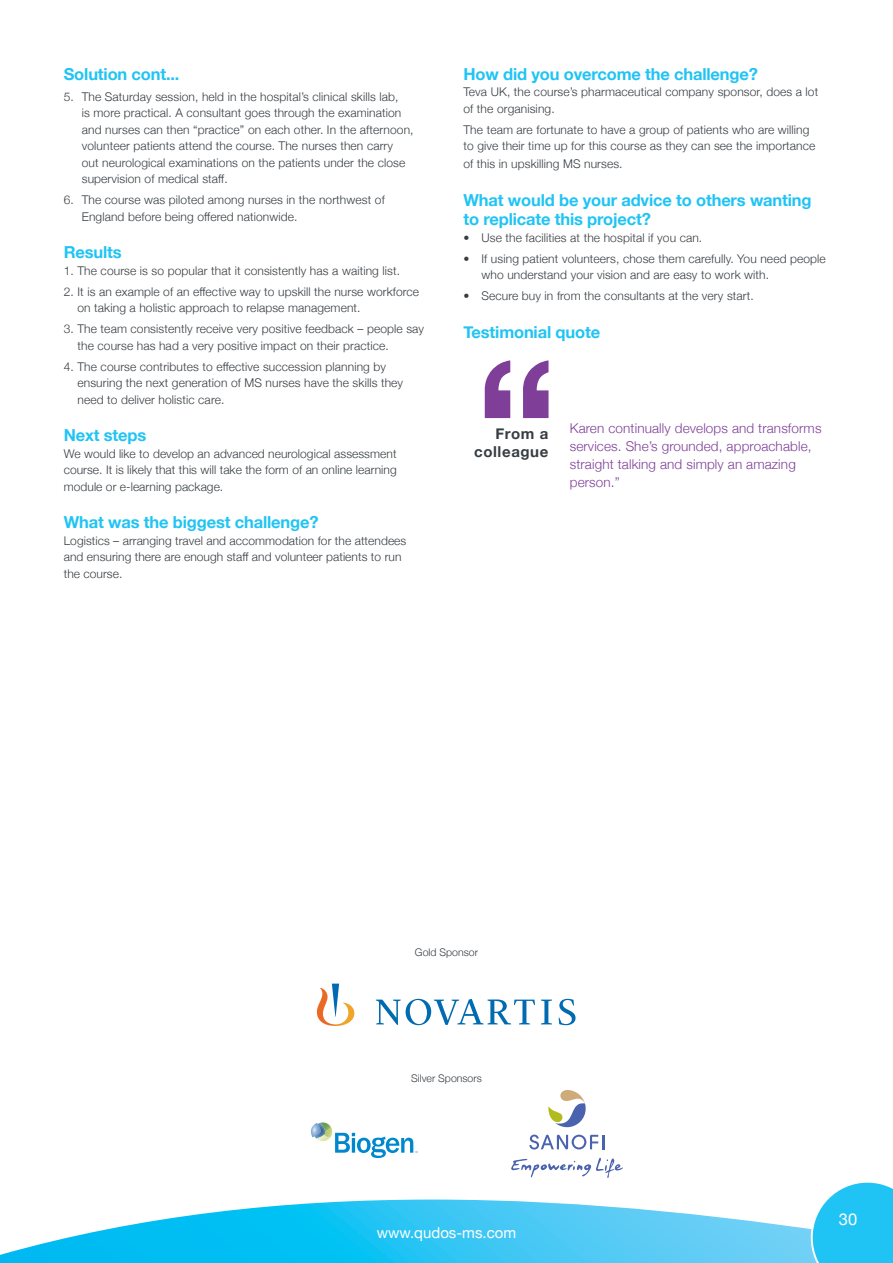
<style>
.page{position:relative;width:893px;height:1263px;background:#fff}
.page>*{position:absolute;margin:0;border:0;box-sizing:border-box;transform-origin:0 0}
.t1{font:700 16.5px/19.5px "Helvetica Neue";letter-spacing:-.01em;color:#20c4f4}
.t2{font:16.5px "Helvetica Neue";color:#fff}
.t3{font:15px "Helvetica Neue";color:#fff}
.t4{font:700 15px/18px "Helvetica Neue";letter-spacing:.04em;color:#373d42;text-align:right}
.t5{font:300 13.5px/18px "Helvetica Neue";letter-spacing:.01em;color:#7f3f98}
.t6{font:300 12px/16.5px "Helvetica Neue";letter-spacing:.01em;color:#373d42}
.t7{font:300 10.5px "Helvetica Neue";color:#373d42}
</style>
<div class="page">
<svg style="left:0;top:1199px;width:811px;height:64px"></svg>
<svg style="left:310px;top:1122px;width:108px;height:36px"></svg>
<svg style="left:529px;top:1134px;width:75px;height:15px"></svg>
<svg style="left:548px;top:1090px;width:38px;height:37px"></svg>
<svg style="left:511px;top:1158px;width:112px;height:20px"></svg>
<svg style="left:317px;top:984px;width:258px;height:42px"></svg>
<svg style="left:485px;top:360px;width:64px;height:58px"></svg>
<svg style="left:811px;top:1182px;width:82px;height:81px;background:#3eccf5"></svg>
<h1 class="t1" style="left:64px;top:65px;width:117px">Solution cont...</h1>
<p class="t6" style="left:82px;top:87px;width:333px;text-indent:-18px">5. The Saturday session, held in the hospital’s clinical skills lab,<br>is more practical. A consultant goes through the examination and nurses can then “practice” on each other. In the afternoon, volunteer patients attend the course. The nurses then carry<br>out neurological examinations on the patients under the close supervision of medical staff.</p>
<p class="t6" style="left:82px;top:191px;width:304px;text-indent:-18px">6. The course was piloted among nurses in the northwest of<br>England before being offered nationwide.</p>
<h1 class="t1" style="left:64px;top:243px;width:59px">Results</h1>
<p class="t6" style="left:64px;top:261px;width:338px">1. The course is so popular that it consistently has a waiting list.</p>
<p class="t6" style="left:77px;top:282px;width:343px;text-indent:-14px">2. It is an example of an effective way to upskill the nurse workforce on taking a holistic approach to relapse management.</p>
<p class="t6" style="left:77px;top:320px;width:348px;text-indent:-14px">3. The team consistently receive very positive feedback – people say the course has had a very positive impact on their practice.</p>
<p class="t6" style="left:77px;top:357px;width:327px;text-indent:-14px">4. The course contributes to effective succession planning by ensuring the next generation of MS nurses have the skills they need to deliver holistic care.</p>
<h1 class="t1" style="left:64px;top:426px;width:84px">Next steps</h1>
<p class="t6" style="left:64px;top:444px;width:334px;text-align:justify">We would like to develop an advanced neurological assessment course. It is likely that this will take the form of an online learning module or e-learning package.</p>
<h1 class="t1" style="left:64px;top:513px;width:256px">What was the biggest challenge?</h1>
<p class="t6" style="left:64px;top:531px;width:344px">Logistics – arranging travel and accommodation for the attendees and ensuring there are enough staff and volunteer patients to run the course.</p>
<h1 class="t1" style="left:463px;top:65px;width:296px">How did you overcome the challenge?</h1>
<p class="t6" style="left:463px;top:83px;width:356px">Teva UK, the course’s pharmaceutical company sponsor, does a lot of the organising.</p>
<p class="t6" style="left:463px;top:120px;width:353px">The team are fortunate to have a group of patients who are willing to give their time up for this course as they can see the importance</p>
<p class="t6" style="left:463px;top:155px;width:161px">of this in upskilling MS nurses.</p>
<h1 class="t1" style="left:463px;top:191px;width:350px">What would be your advice to others wanting to replicate this project?</h1>
<p class="t6" style="left:463px;top:228px;width:240px">• Use the facilities at the hospital if you can.</p>
<p class="t6" style="left:481px;top:249px;width:346px;text-indent:-18px">• If using patient volunteers, chose them carefully. You need people who understand your vision and are easy to work with.</p>
<p class="t6" style="left:463px;top:287px;width:292px">• Secure buy in from the consultants at the very start.</p>
<h1 class="t1" style="left:463px;top:323px;width:138px">Testimonial quote</h1>
<p class="t4" style="left:474px;top:425px;width:76px">From a colleague</p>
<p class="t5" style="left:570px;top:418px;width:253px">Karen continually develops and transforms services. She’s grounded, approachable, straight talking and simply an amazing person.”</p>
<p class="t7" style="left:415px;top:944px;width:65px">Gold Sponsor</p>
<p class="t7" style="left:411px;top:1069px;width:72px">Silver Sponsors</p>
<p class="t3" style="left:377px;top:1222px;width:141px">www.qudos-ms.com</p>
<h1 class="t2" style="left:839px;top:1207px;width:20px">30</h1>
</div>
